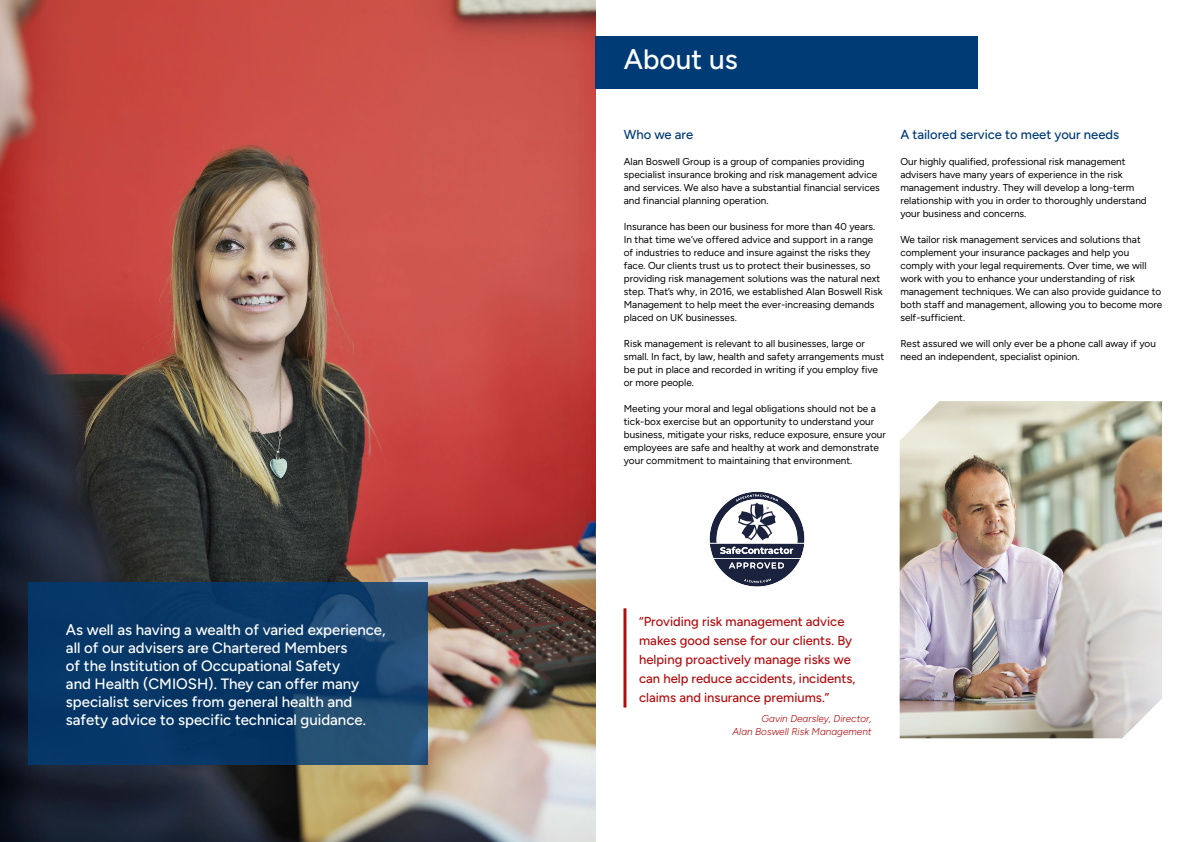
<style>
.page{position:relative;width:1191px;height:842px;background:#fff}
.page>*{position:absolute;margin:0;border:0;box-sizing:border-box;transform-origin:0 0}
.t1{font:300 28px "Figtree";color:#fff}
.t2{font:300 15px/18px "Figtree";color:#fff}
.t3{font:300 13px/19px "Figtree";color:#b20e10}
.t4{font:300 13px "Figtree";color:#003b75}
.t5{font:300 10px/13px "Figtree";color:#000}
.t6{font:italic 300 10px/13px "Figtree";color:#b20e10;text-align:right}
</style>
<div class="page">
<img style="left:0;top:0;width:595px;height:842px">
<svg style="left:28px;top:582px;width:400px;height:182px;fill:#083767"></svg>
<div style="left:595px;top:36px;width:383px;height:52px;background:#003b75"></div>
<hr style="left:623px;top:608px;width:3px;height:99px;background:#b20e10">
<img style="left:899px;top:401px;width:263px;height:337px">
<svg style="left:709px;top:491px;width:96px;height:96px"></svg>
<p class="t2" style="left:66px;top:621px;width:321px">As well as having a wealth of varied experience, all of our advisers are Chartered Members<br>of the Institution of Occupational Safety<br>and Health (CMIOSH). They can offer many specialist services from general health and safety advice to specific technical guidance.</p>
<h1 class="t1" style="left:624px;top:44px;width:116px">About us</h1>
<h3 class="t4" style="left:624px;top:127px;width:71px">Who we are</h3>
<p class="t5" style="left:624px;top:155px;width:258px">Alan Boswell Group is a group of companies providing specialist insurance broking and risk management advice and services. We also have a substantial financial services and financial planning operation.</p>
<p class="t5" style="left:624px;top:220px;width:260px">Insurance has been our business for more than 40 years.<br>In that time we’ve offered advice and support in a range of industries to reduce and insure against the risks they face. Our clients trust us to protect their businesses, so providing risk management solutions was the natural next step. That’s why, in 2016, we established Alan Boswell Risk Management to help meet the ever-increasing demands placed on UK businesses.</p>
<p class="t5" style="left:624px;top:337px;width:262px">Risk management is relevant to all businesses, large or small. In fact, by law, health and safety arrangements must be put in place and recorded in writing if you employ five or more people.</p>
<p class="t5" style="left:624px;top:402px;width:263px">Meeting your moral and legal obligations should not be a tick-box exercise but an opportunity to understand your business, mitigate your risks, reduce exposure, ensure your employees are safe and healthy at work and demonstrate your commitment to maintaining that environment.</p>
<h3 class="t4" style="left:900px;top:127px;width:220px">A tailored service to meet your needs</h3>
<p class="t5" style="left:900px;top:155px;width:248px">Our highly qualified, professional risk management advisers have many years of experience in the risk management industry. They will develop a long-term relationship with you in order to thoroughly understand your business and concerns.</p>
<p class="t5" style="left:900px;top:233px;width:263px">We tailor risk management services and solutions that complement your insurance packages and help you comply with your legal requirements. Over time, we will work with you to enhance your understanding of risk management techniques. We can also provide guidance to both staff and management, allowing you to become more self-sufficient.</p>
<p class="t5" style="left:900px;top:337px;width:257px">Rest assured we will only ever be a phone call away if you need an independent, specialist opinion.</p>
<h3 class="t3" style="left:639px;top:612px;width:218px">“Providing risk management advice makes good sense for our clients. By helping proactively manage risks we can help reduce accidents, incidents, claims and insurance premiums.”</h3>
<p class="t6" style="left:732px;top:712px;width:141px">Gavin Dearsley, Director,<br>Alan Boswell Risk Management</p>
</div>
